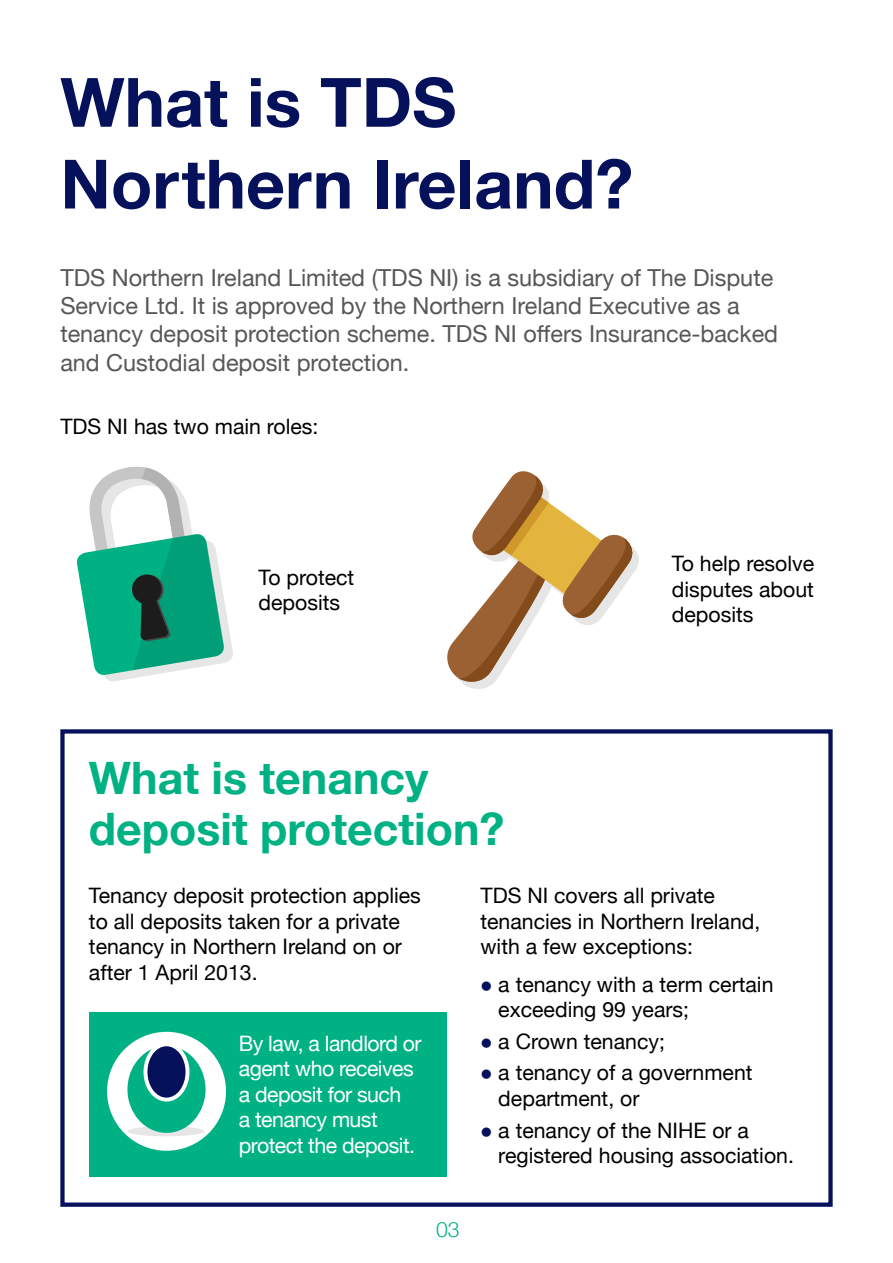
<style>
.page{position:relative;width:893px;height:1263px;background:#fff}
.page>*{position:absolute;margin:0;border:0;box-sizing:border-box;transform-origin:0 0}
.t1{font:700 68.1px/81.8px "Helvetica Neue";color:#06115c}
.t2{font:700 44.7px/51.2px "Helvetica Neue";color:#00b184}
.t3{font:23.4px/28px "Helvetica Neue";color:#575756}
.t4{font:21.3px/25.5px "Helvetica Neue";color:#000}
.t5{font:21.3px/25.5px "Helvetica Neue";letter-spacing:-.025em;color:#fff}
.t6{font:300 21.15px "Helvetica Neue";color:#00b184}
.s1{color:#06115c}
</style>
<div class="page">
<div style="left:89px;top:1012px;width:357px;height:164px;background:#00b184"></div>
<div style="left:107px;top:1032px;width:119px;height:119px;background:#fff;border-radius:50%"></div>
<div style="left:60px;top:729px;width:773px;height:478px;border:4px solid #06115c"></div>
<svg style="left:76px;top:466px;width:157px;height:216px"></svg>
<svg style="left:447px;top:471px;width:192px;height:218px"></svg>
<div style="left:127px;top:1126px;width:78px;height:10px;background:#e6e6e6;border-radius:50%"></div>
<svg style="left:127px;top:1046px;width:79px;height:87px"></svg>
<h1 class="t1" style="left:60px;top:63px;width:574px">What is TDS<br>Northern Ireland?</h1>
<p class="t3" style="left:60px;top:265px;width:719px">TDS Northern Ireland Limited (TDS NI) is a subsidiary of The Dispute Service Ltd. It is approved by the Northern Ireland Executive as a tenancy deposit protection scheme. TDS NI offers Insurance-backed and Custodial deposit protection.</p>
<p class="t4" style="left:60px;top:414px;width:260px">TDS NI has two main roles:</p>
<p class="t4" style="left:259px;top:565px;width:97px">To protect deposits</p>
<h2 class="t2" style="left:89px;top:753px;width:417px">What is tenancy deposit protection?</h2>
<p class="t4" style="left:672px;top:552px;width:144px;text-align:justify">To help resolve disputes about deposits</p>
<p class="t4" style="left:89px;top:884px;width:333px">Tenancy deposit protection applies to all deposits taken for a private tenancy in Northern Ireland on or after 1 April 2013.</p>
<p class="t4" style="left:480px;top:884px;width:281px">TDS NI covers all private tenancies in Northern Ireland, with a few exceptions:</p>
<p class="t4" style="left:498px;top:972px;width:277px;text-indent:-18px"><span class="s1">●</span> a tenancy with a term certain exceeding 99 years;</p>
<p class="t4" style="left:480px;top:1030px;width:186px"><span class="s1">●</span> a Crown tenancy;</p>
<p class="t4" style="left:498px;top:1061px;width:256px;text-indent:-18px"><span class="s1">●</span> a tenancy of a government department, or</p>
<p class="t4" style="left:498px;top:1118px;width:297px;text-indent:-18px"><span class="s1">●</span> a tenancy of the NIHE or a registered housing association.</p>
<p class="t5" style="left:239px;top:1031px;width:184px">By law, a landlord or agent who receives a deposit for such<br>a tenancy must protect the deposit.</p>
<p class="t6" style="left:436px;top:1212px;width:25px">03</p>
</div>
